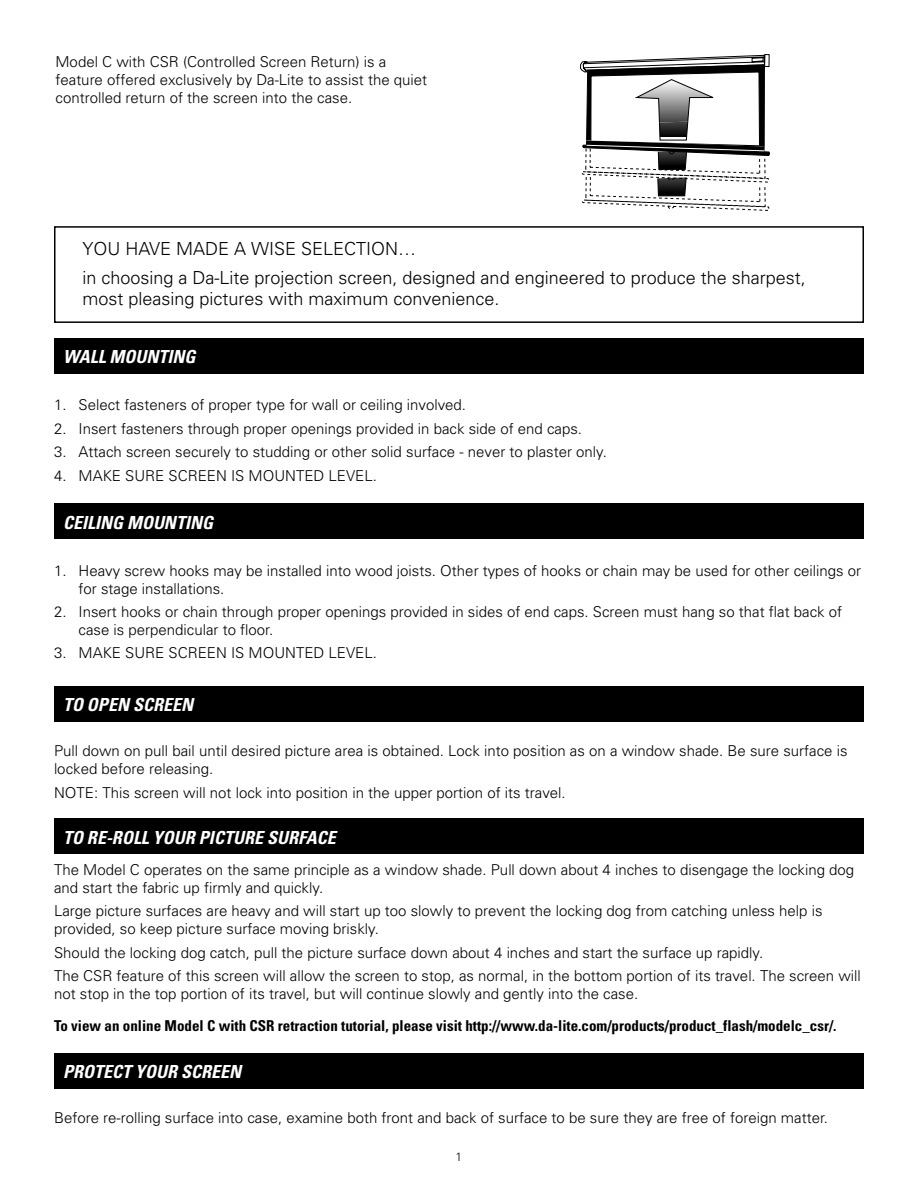
<style>
.page{position:relative;width:918px;height:1188px;background:#fff}
.page>*{position:absolute;margin:0;border:0;box-sizing:border-box;transform-origin:0 0}
.t1{font:300 18px/29px "Univers";color:#000}
.t2{font:italic 700 condensed 18px "Univers";color:#fff}
.t3{font:300 15px/18px "Univers";color:#000}
.t4{font:700 condensed 15px "Univers";color:#000}
.t5{font:300 12px "Univers";color:#000}
</style>
<div class="page">
<div style="left:54px;top:338px;width:810px;height:36px;background:#000"></div>
<div style="left:54px;top:686px;width:810px;height:36px;background:#000"></div>
<div style="left:54px;top:226px;width:810px;height:97px;border:2px solid #000"></div>
<div style="left:54px;top:503px;width:810px;height:36px;background:#000"></div>
<div style="left:54px;top:818px;width:810px;height:36px;background:#000"></div>
<div style="left:54px;top:1053px;width:810px;height:36px;background:#000"></div>
<svg style="left:580px;top:54px;width:190px;height:157px"></svg>
<p class="t3" style="left:56px;top:53px;width:373px">Model C with CSR (Controlled Screen Return) is a feature offered exclusively by Da-Lite to assist the quiet controlled return of the screen into the case.</p>
<p class="t1" style="left:82px;top:234px;width:725px">YOU HAVE MADE A WISE SELECTION…<br>in choosing a Da-Lite projection screen, designed and engineered to produce the sharpest,</p>
<p class="t1" style="left:82px;top:283px;width:419px">most pleasing pictures with maximum convenience.</p>
<p class="t2" style="left:63px;top:346px;width:134px">WALL MOUNTING</p>
<p class="t3" style="left:54px;top:396px;width:414px">1. Select fasteners of proper type for wall or ceiling involved.</p>
<p class="t3" style="left:54px;top:419px;width:530px">2. Insert fasteners through proper openings provided in back side of end caps.</p>
<p class="t3" style="left:54px;top:442px;width:555px">3. Attach screen securely to studding or other solid surface - never to plaster only.</p>
<p class="t3" style="left:54px;top:466px;width:324px">4. MAKE SURE SCREEN IS MOUNTED LEVEL.</p>
<p class="t2" style="left:63px;top:511px;width:152px">CEILING MOUNTING</p>
<p class="t3" style="left:79px;top:561px;width:784px;text-indent:-25px">1. Heavy screw hooks may be installed into wood joists. Other types of hooks or chain may be used for other ceilings or for stage installations.</p>
<p class="t3" style="left:79px;top:602px;width:765px;text-indent:-25px">2. Insert hooks or chain through proper openings provided in sides of end caps. Screen must hang so that flat back of case is perpendicular to floor.</p>
<p class="t3" style="left:54px;top:644px;width:324px">3. MAKE SURE SCREEN IS MOUNTED LEVEL.</p>
<p class="t2" style="left:63px;top:694px;width:132px">TO OPEN SCREEN</p>
<p class="t3" style="left:54px;top:742px;width:795px">Pull down on pull bail until desired picture area is obtained. Lock into position as on a window shade. Be sure surface is locked before releasing.</p>
<p class="t3" style="left:54px;top:783px;width:513px">NOTE: This screen will not lock into position in the upper portion of its travel.</p>
<p class="t2" style="left:63px;top:826px;width:274px">TO RE-ROLL YOUR PICTURE SURFACE</p>
<p class="t3" style="left:54px;top:860px;width:802px">The Model C operates on the same principle as a window shade. Pull down about 4 inches to disengage the locking dog and start the fabric up firmly and quickly.</p>
<p class="t3" style="left:54px;top:902px;width:770px">Large picture surfaces are heavy and will start up too slowly to prevent the locking dog from catching unless help is provided, so keep picture surface moving briskly.</p>
<p class="t3" style="left:54px;top:940px;width:808px;line-height:23.4px">Should the locking dog catch, pull the picture surface down about 4 inches and start the surface up rapidly.<br>The CSR feature of this screen will allow the screen to stop, as normal, in the bottom portion of its travel. The screen will</p>
<p class="t3" style="left:54px;top:984px;width:586px">not stop in the top portion of its travel, but will continue slowly and gently into the case.</p>
<p class="t4" style="left:54px;top:1016px;width:784px">To view an online Model C with CSR retraction tutorial, please visit http://www.da-lite.com/products/product_flash/modelc_csr/.</p>
<p class="t2" style="left:63px;top:1061px;width:180px">PROTECT YOUR SCREEN</p>
<p class="t3" style="left:54px;top:1108px;width:776px">Before re-rolling surface into case, examine both front and back of surface to be sure they are free of foreign matter.</p>
<p class="t5" style="left:456px;top:1150px;width:8px">1</p>
</div>
